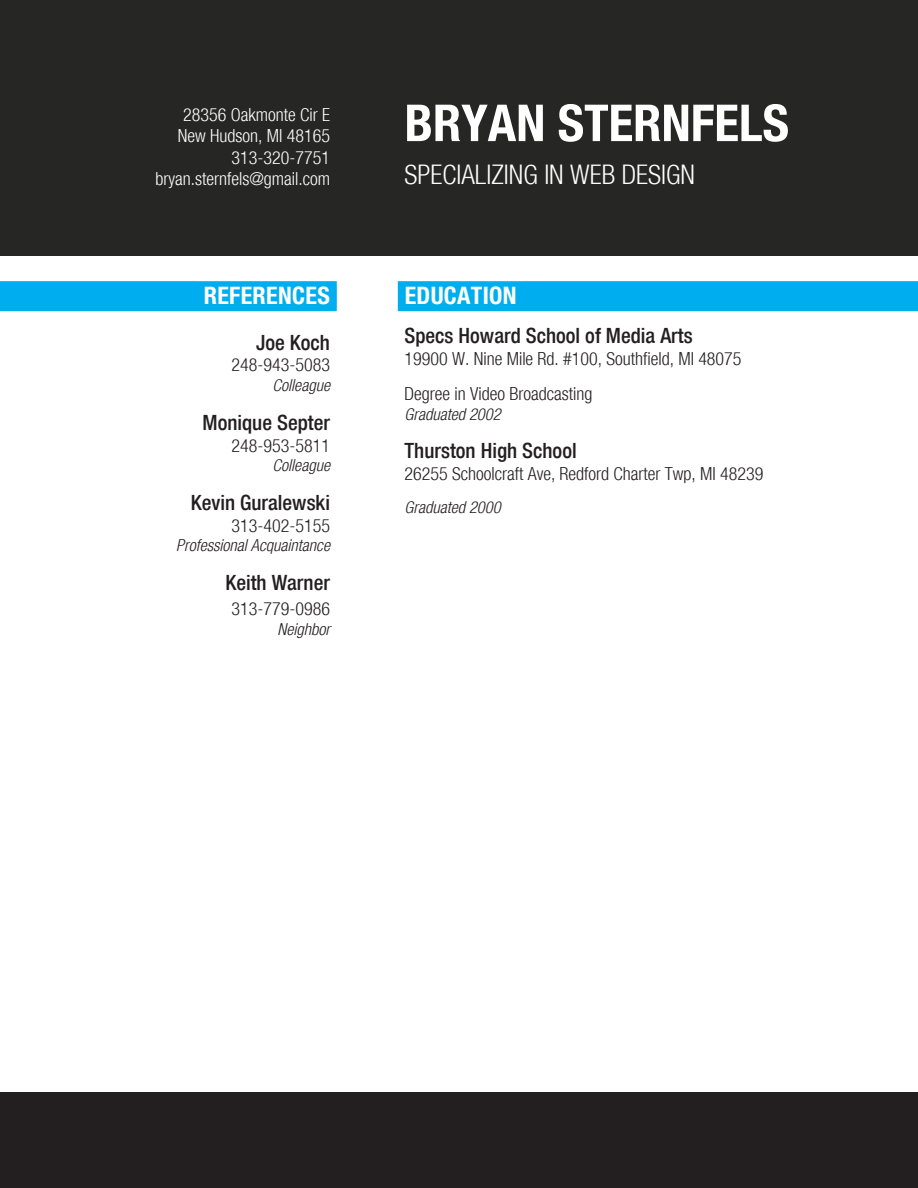
<style>
.page{position:relative;width:918px;height:1188px;background:#fff}
.page>*{position:absolute;margin:0;border:0;box-sizing:border-box;transform-origin:0 0}
.t1{font:700 condensed 51px "Helvetica Neue";color:#fff}
.t2{font:300 condensed 27px "Helvetica Neue";color:#fff}
.t3{font:700 condensed 24px "Helvetica Neue";letter-spacing:.015em;color:#fff}
.t4{font:500 condensed 21px "Helvetica Neue";color:#231f20}
.t5{font:300 condensed 18px/35.1px "Helvetica Neue";color:#231f20}
.t6{font:300 condensed 18px/21.6px "Helvetica Neue";color:#fff;text-align:right}
.t7{font:italic 300 condensed 16.5px "Helvetica Neue";color:#231f20}
</style>
<div class="page">
<div style="left:0;top:0;width:918px;height:255px;background:#262625"></div>
<div style="left:0;top:1092px;width:918px;height:96px;background:#231f20"></div>
<div style="left:0;top:281px;width:337px;height:30px;background:#00aeef"></div>
<div style="left:398px;top:281px;width:520px;height:30px;background:#00aeef"></div>
<p class="t6" style="left:155px;top:103px;width:176px">28356 Oakmonte Cir E<br>New Hudson, MI 48165<br>313-320-7751 bryan.sternfels@gmail.com</p>
<h3 class="t3" style="left:204px;top:281px;width:128px">REFERENCES</h3>
<p class="t4" style="left:256px;top:330px;width:75px">Joe Koch</p>
<p class="t5" style="left:232px;top:347px;width:100px">248-943-5083</p>
<p class="t7" style="left:273px;top:376px;width:59px">Colleague</p>
<p class="t4" style="left:203px;top:410px;width:129px">Monique Septer</p>
<p class="t5" style="left:232px;top:428px;width:100px">248-953-5811</p>
<p class="t7" style="left:273px;top:456px;width:59px">Colleague</p>
<p class="t4" style="left:191px;top:490px;width:141px">Kevin Guralewski</p>
<p class="t5" style="left:232px;top:508px;width:100px">313-402-5155</p>
<p class="t7" style="left:176px;top:536px;width:155px">Professional Acquaintance</p>
<p class="t4" style="left:225px;top:570px;width:106px">Keith Warner</p>
<p class="t5" style="left:232px;top:591px;width:100px">313-779-0986</p>
<p class="t7" style="left:278px;top:620px;width:54px">Neighbor</p>
<h1 class="t1" style="left:405px;top:92px;width:386px">BRYAN STERNFELS</h1>
<h2 class="t2" style="left:405px;top:159px;width:292px">SPECIALIZING IN WEB DESIGN</h2>
<h3 class="t3" style="left:405px;top:281px;width:113px">EDUCATION</h3>
<p class="t4" style="left:405px;top:323px;width:290px">Specs Howard School of Media Arts</p>
<p class="t5" style="left:405px;top:341px;width:338px">19900 W. Nine Mile Rd. #100, Southfield, MI 48075<br>Degree in Video Broadcasting</p>
<p class="t7" style="left:405px;top:404px;width:98px">Graduated 2002</p>
<p class="t4" style="left:405px;top:438px;width:174px">Thurston High School</p>
<p class="t5" style="left:405px;top:456px;width:360px">26255 Schoolcraft Ave, Redford Charter Twp, MI 48239</p>
<p class="t7" style="left:405px;top:498px;width:98px">Graduated 2000</p>
</div>
